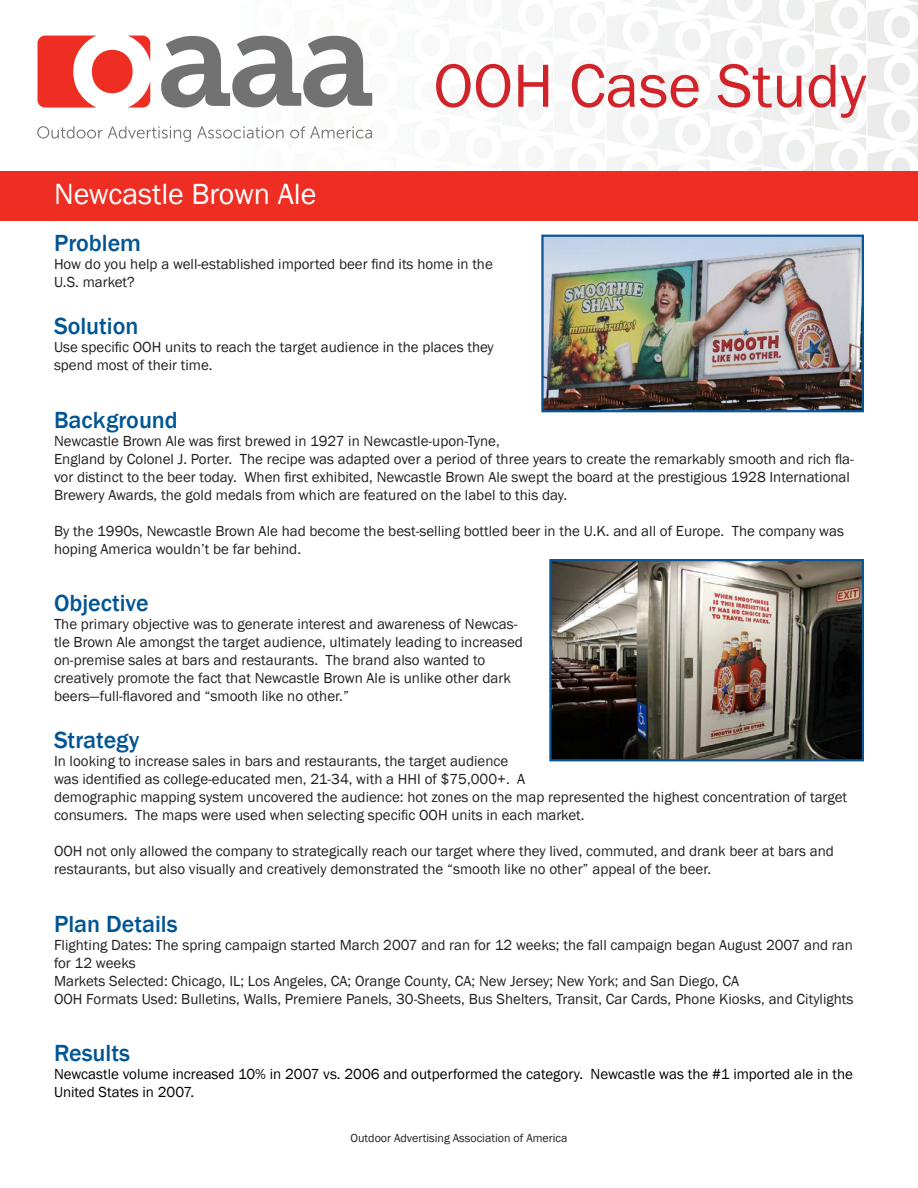
<style>
.page{position:relative;width:918px;height:1188px;background:#fff}
.page>*{position:absolute;margin:0;border:0;box-sizing:border-box;transform-origin:0 0}
.t1{font:63px "Franklin Gothic";color:#d1232a}
.t2{font:30px "Franklin Gothic";color:#fff}
.t3{font:500 24px "Franklin Gothic";color:#005594}
.t4{font:15px/18px "Franklin Gothic";color:#231f20}
.t5{font:15px/18px "Franklin Gothic";color:#000}
.t6{font:12px "Franklin Gothic";color:#231f20}
</style>
<div class="page">
<img style="left:815px;top:43px;width:51px;height:44px">
<img style="left:815px;top:0;width:51px;height:40px">
<img style="left:372px;top:93px;width:1px;height:13px">
<img style="left:815px;top:137px;width:51px;height:34px">
<img style="left:867px;top:5px;width:51px;height:44px">
<img style="left:907px;top:0;width:11px;height:2px">
<img style="left:867px;top:52px;width:51px;height:44px">
<img style="left:867px;top:99px;width:51px;height:44px">
<img style="left:867px;top:146px;width:51px;height:25px">
<svg style="left:37px;top:126px;width:154px;height:16px"></svg>
<svg style="left:197px;top:126px;width:87px;height:13px"></svg>
<svg style="left:290px;top:126px;width:82px;height:13px"></svg>
<svg style="left:38px;top:36px;width:112px;height:72px"></svg>
<svg style="left:161px;top:36px;width:211px;height:72px"></svg>
<div style="left:0;top:171px;width:918px;height:50px;background:#ee2e22"></div>
<img style="left:544px;top:238px;width:317px;height:171px">
<div style="left:541px;top:235px;width:323px;height:177px;border:2px solid #0b5595"></div>
<img style="left:552px;top:562px;width:309px;height:196px">
<div style="left:549px;top:559px;width:315px;height:202px;border:2px solid #0b5595"></div>
<p class="t2" style="left:54px;top:175px;width:264px">Newcastle Brown Ale</p>
<p class="t1" style="left:434px;top:47px;width:434px">OOH Case Study</p>
<p class="t3" style="left:54px;top:229px;width:89px">Problem</p>
<p class="t4" style="left:54px;top:256px;width:440px">How do you help a well-established imported beer find its home in the<br>U.S. market?</p>
<p class="t3" style="left:54px;top:311px;width:86px">Solution</p>
<p class="t4" style="left:54px;top:339px;width:441px">Use specific OOH units to reach the target audience in the places they spend most of their time.</p>
<p class="t3" style="left:54px;top:405px;width:125px">Background</p>
<p class="t4" style="left:54px;top:432px;width:801px">Newcastle Brown Ale was first brewed in 1927 in Newcastle-upon-Tyne,<br>England by Colonel J. Porter. The recipe was adapted over a period of three years to create the remarkably smooth and rich fla&shy;vor distinct to the beer today. When first exhibited, Newcastle Brown Ale swept the board at the prestigious 1928 International Brewery Awards, the gold medals from which are featured on the label to this day.</p>
<p class="t4" style="left:54px;top:522px;width:792px">By the 1990s, Newcastle Brown Ale had become the best-selling bottled beer in the U.K. and all of Europe. The company was hoping America wouldn’t be far behind.</p>
<p class="t3" style="left:54px;top:589px;width:96px">Objective</p>
<p class="t4" style="left:54px;top:616px;width:471px">The primary objective was to generate interest and awareness of Newcas&shy;tle Brown Ale amongst the target audience, ultimately leading to increased on-premise sales at bars and restaurants. The brand also wanted to creatively promote the fact that Newcastle Brown Ale is unlike other dark beers—full-flavored and “smooth like no other.”</p>
<p class="t3" style="left:54px;top:725px;width:87px">Strategy</p>
<p class="t4" style="left:54px;top:753px;width:795px">In looking to increase sales in bars and restaurants, the target audience<br>was identified as college-educated men, 21-34, with a HHI of $75,000+. A<br>demographic mapping system uncovered the audience: hot zones on the map represented the highest concentration of target consumers. The maps were used when selecting specific OOH units in each market.</p>
<p class="t4" style="left:54px;top:843px;width:782px">OOH not only allowed the company to strategically reach our target where they lived, commuted, and drank beer at bars and restaurants, but also visually and creatively demonstrated the “smooth like no other” appeal of the beer.</p>
<p class="t3" style="left:54px;top:909px;width:125px">Plan Details</p>
<p class="t4" style="left:54px;top:936px;width:800px">Flighting Dates: The spring campaign started March 2007 and ran for 12 weeks; the fall campaign began August 2007 and ran for 12 weeks</p>
<p class="t4" style="left:54px;top:972px;width:687px">Markets Selected: Chicago, IL; Los Angeles, CA; Orange County, CA; New Jersey; New York; and San Diego, CA</p>
<p class="t4" style="left:54px;top:990px;width:801px">OOH Formats Used: Bulletins, Walls, Premiere Panels, 30-Sheets, Bus Shelters, Transit, Car Cards, Phone Kiosks, and Citylights</p>
<p class="t3" style="left:54px;top:1039px;width:78px">Results</p>
<p class="t5" style="left:54px;top:1066px;width:800px">Newcastle volume increased 10% in 2007 vs. 2006 and outperformed the category. Newcastle was the #1 imported ale in the<br>United States in 2007.</p>
<p class="t6" style="left:351px;top:1131px;width:219px">Outdoor Advertising Association of America</p>
</div>
